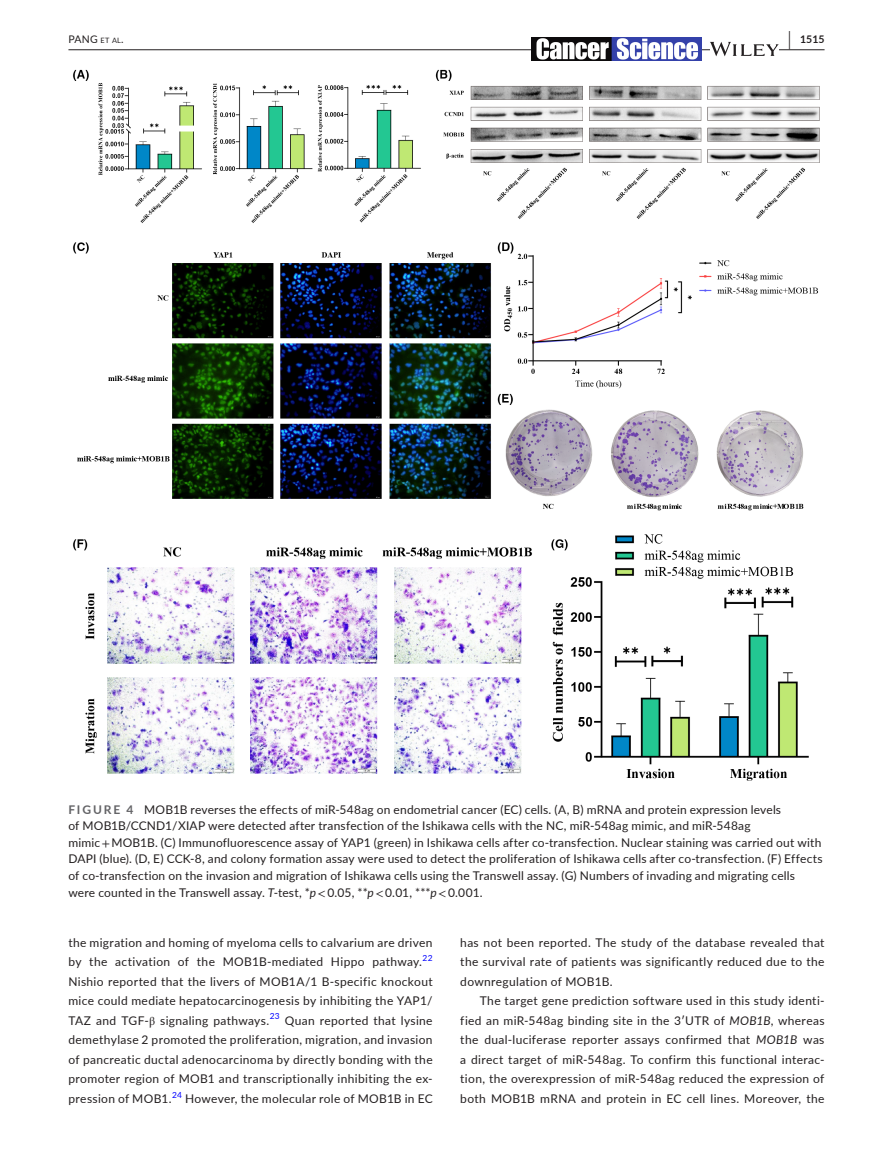
<style>
.page{position:relative;width:893px;height:1174px;background:#fff}
.page>*{position:absolute;margin:0;border:0;box-sizing:border-box;transform-origin:0 0}
.t1{font:12px/19.5px "Lato";letter-spacing:.015em;color:#231f20;text-align:justify}
.t2{font:10.5px "Lato";color:#231f20}
.t3{font:700 10.5px "Lato";color:#231f20}
.t4{font:8.4px "Lato";color:#00f}
.s1{font-size:7.35px}
.s2{font-size:19.5px}
.s3{font-weight:700;color:#636366}
.s4{font-family:"STIX"}
.s5{font-style:italic}
</style>
<div class="page">
<hr style="left:68px;top:49px;width:756px;height:1px;background:#231f20">
<img style="left:531px;top:37px;width:170px;height:24px">
<svg style="left:710px;top:42px;width:69px;height:14px"></svg>
<img style="left:73px;top:69px;width:747px;height:712px">
<p class="t2" style="left:68px;top:31px;width:57px">PANG <span class="s1">et al</span>.</p>
<p class="t3" style="left:789px;top:31px;width:37px"><span class="s2">|</span> 1515</p>
<p class="t1" style="left:68px;top:801px;width:756px;line-height:16.5px;text-align:left"><span class="s3">FIGURE 4</span> MOB1B reverses the effects of miR-548ag on endometrial cancer (EC) cells. (A, B) mRNA and protein expression levels<br>of MOB1B/CCND1/XIAP were detected after transfection of the Ishikawa cells with the NC, miR-548ag mimic, and miR-548ag<br>mimic <span class="s4">+</span> MOB1B. (C) Immunofluorescence assay of YAP1 (green) in Ishikawa cells after co-transfection. Nuclear staining was carried out with DAPI (blue). (D, E) CCK-8, and colony formation assay were used to detect the proliferation of Ishikawa cells after co-transfection. (F) Effects of co-transfection on the invasion and migration of Ishikawa cells using the Transwell assay. (G) Numbers of invading and migrating cells were counted in the Transwell assay. <span class="s5">T</span>-test, *<span class="s5">p</span><span class="s4">&lt;</span> 0.05, **<span class="s5">p</span><span class="s4">&lt;</span> 0.01, ***<span class="s5">p</span><span class="s4">&lt;</span> 0.001.</p>
<p class="t1" style="left:68px;top:932px;width:366px">the migration and homing of myeloma cells to calvarium are driven by the activation of the MOB1B-mediated Hippo pathway.</p>
<p class="t4" style="left:423px;top:952px;width:12px">22</p>
<p class="t1" style="left:68px;top:971px;width:366px">Nishio reported that the livers of MOB1A/1 B-specific knockout mice could mediate hepatocarcinogenesis by inhibiting the YAP1/ TAZ and TGF-<span class="s4">β</span> signaling pathways.<sup>23</sup> Quan reported that lysine demethylase 2 promoted the proliferation, migration, and invasion of pancreatic ductal adenocarcinoma by directly bonding with the promoter region of MOB1 and transcriptionally inhibiting the ex&shy;pression of MOB1.<sup>24</sup> However, the molecular role of MOB1B in EC</p>
<p class="t1" style="left:460px;top:932px;width:366px">has not been reported. The study of the database revealed that the survival rate of patients was significantly reduced due to the downregulation of MOB1B.</p>
<p class="t1" style="left:460px;top:990px;width:366px;text-indent:20px">The target gene prediction software used in this study identi&shy;fied an miR-548ag binding site in the 3′UTR of <span class="s5">MOB1B</span>, whereas the dual-luciferase reporter assays confirmed that <span class="s5">MOB1B</span> was a direct target of miR-548ag. To confirm this functional interac&shy;tion, the overexpression of miR-548ag reduced the expression of both MOB1B mRNA and protein in EC cell lines. Moreover, the</p>
</div>
